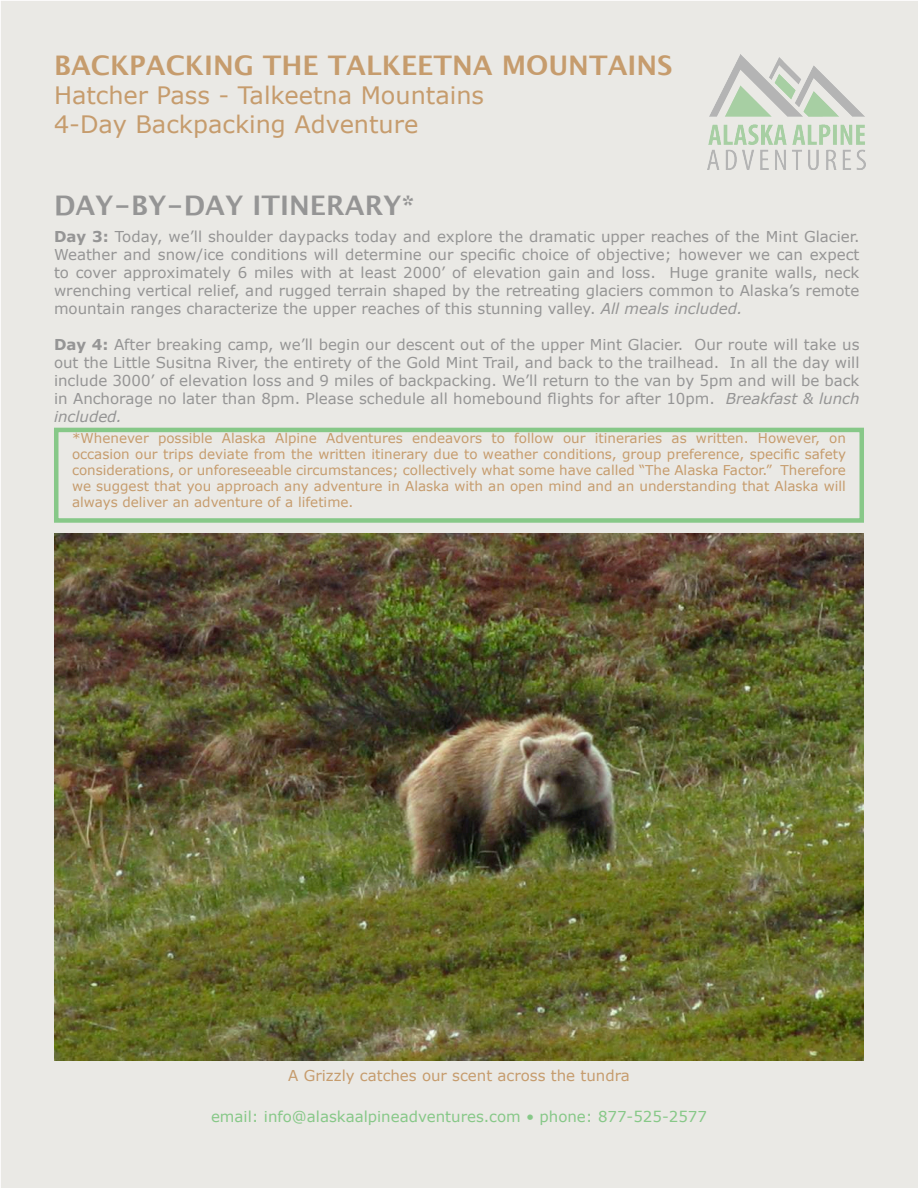
<style>
.page{position:relative;width:918px;height:1188px;background:#fff}
.page>*{position:absolute;margin:0;border:0;box-sizing:border-box;transform-origin:0 0}
.t1{font:700 27px "Lucida Grande";color:#c69c6d}
.t2{font:700 27px "Lucida Grande";color:#959595}
.t3{font:24px/28.8px "Verdana";color:#c69c6d}
.t4{font:15px/18px "Verdana";color:#959595;text-align:justify}
.t5{font:15px "Verdana";color:#87c888}
.t6{font:15px "Verdana";color:#c69c6d}
.t7{font:13.5px/16.2px "Verdana";color:#c69c6d;text-align:justify}
.s1{font-weight:700}
.s2{font-style:italic}
</style>
<div class="page">
<div style="left:1px;top:1px;width:917px;height:1187px;background:#eae9e5"></div>
<img style="left:707px;top:54px;width:158px;height:116px">
<img style="left:54px;top:534px;width:810px;height:526px">
<div style="left:54px;top:428px;width:810px;height:95px;border:4px solid #87c888"></div>
<h1 class="t1" style="left:54px;top:44px;width:620px">BACKPACKING THE TALKEETNA MOUNTAINS</h1>
<h2 class="t3" style="left:54px;top:81px;width:432px">Hatcher Pass - Talkeetna Mountains<br>4-Day Backpacking Adventure</h2>
<h1 class="t2" style="left:54px;top:183px;width:362px">DAY-BY-DAY ITINERARY*</h1>
<p class="t4" style="left:54px;top:227px;width:807px"><span class="s1">Day 3:</span> Today, we’ll shoulder daypacks today and explore the dramatic upper reaches of the Mint Glacier.<br>Weather and snow/ice conditions will determine our specific choice of objective; however we can expect to cover approximately 6 miles with at least 2000’ of elevation gain and loss. Huge granite walls, neck wrenching vertical relief, and rugged terrain shaped by the retreating glaciers common to Alaska’s remote mountain ranges characterize the upper reaches of this stunning valley. <span class="s2">All meals included.</span></p>
<p class="t4" style="left:54px;top:335px;width:807px"><span class="s1">Day 4:</span> After breaking camp, we’ll begin our descent out of the upper Mint Glacier. Our route will take us out the Little Susitna River, the entirety of the Gold Mint Trail, and back to the trailhead. In all the day will include 3000’ of elevation loss and 9 miles of backpacking. We’ll return to the van by 5pm and will be back in Anchorage no later than 8pm. Please schedule all homebound flights for after 10pm. <span class="s2">Breakfast &amp; lunch included.</span></p>
<p class="t7" style="left:72px;top:430px;width:776px">*Whenever possible Alaska Alpine Adventures endeavors to follow our itineraries as written. However, on occasion our trips deviate from the written itinerary due to weather conditions, group preference, specific safety considerations, or unforeseeable circumstances; collectively what some have called “The Alaska Factor.” Therefore we suggest that you approach any adventure in Alaska with an open mind and an understanding that Alaska will always deliver an adventure of a lifetime.</p>
<p class="t6" style="left:288px;top:1066px;width:343px">A Grizzly catches our scent across the tundra</p>
<p class="t5" style="left:211px;top:1107px;width:497px">email: info@alaskaalpineadventures.com • phone: 877-525-2577</p>
</div>
